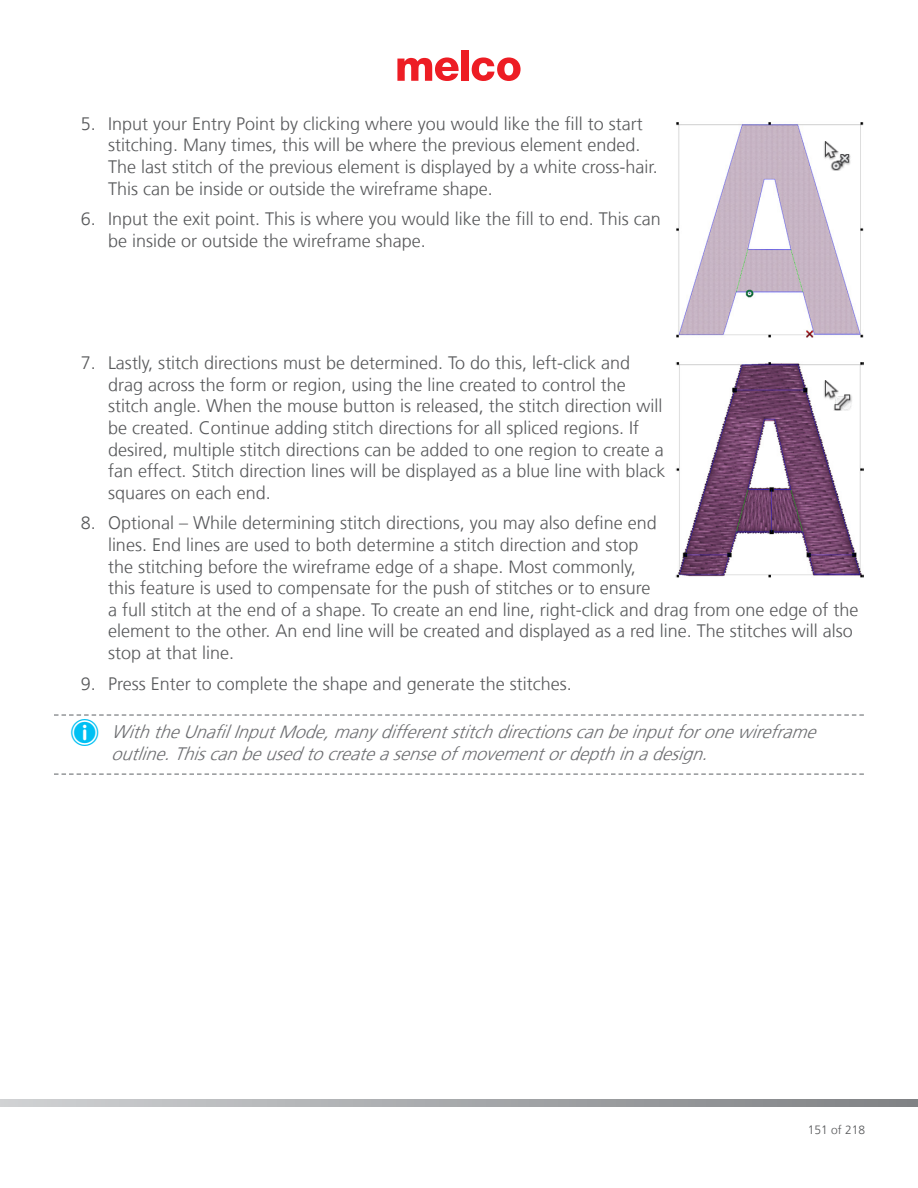
<style>
.page{position:relative;width:918px;height:1188px;background:#fff}
.page>*{position:absolute;margin:0;border:0;box-sizing:border-box;transform-origin:0 0}
.t1{font:300 18px/21.6px "Frutiger";color:#58595b}
.t2{font:italic 300 18px/21.6px "Frutiger";color:#6d6e71}
.t3{font:300 12px "Frutiger";color:#58595b}
.s1{color:#00c0f3}
</style>
<div class="page">
<svg style="left:397px;top:57px;width:62px;height:24px"></svg>
<div style="left:461px;top:50px;width:8px;height:31px;background:#ed1d24"></div>
<svg style="left:472px;top:57px;width:49px;height:24px"></svg>
<svg style="left:0;top:1099px;width:917px;height:8px;background:#a7a9ab"></svg>
<svg style="left:54px;top:714px;width:810px;height:2px"></svg>
<svg style="left:54px;top:773px;width:810px;height:2px"></svg>
<img style="left:676px;top:122px;width:188px;height:216px">
<img style="left:824px;top:141px;width:29px;height:30px">
<img style="left:676px;top:362px;width:188px;height:215px">
<img style="left:824px;top:381px;width:29px;height:29px">
<p class="t1" style="left:108px;top:113px;width:551px;text-indent:-27px">5. Input your Entry Point by clicking where you would like the fill to start stitching. Many times, this will be where the previous element ended.<br>The last stitch of the previous element is displayed by a white cross-hair.<br>This can be inside or outside the wireframe shape.</p>
<p class="t1" style="left:108px;top:208px;width:554px;text-indent:-27px">6. Input the exit point. This is where you would like the fill to end. This can be inside or outside the wireframe shape.</p>
<p class="t1" style="left:108px;top:352px;width:559px;text-indent:-27px">7. Lastly, stitch directions must be determined. To do this, left-click and drag across the form or region, using the line created to control the stitch angle. When the mouse button is released, the stitch direction will be created. Continue adding stitch directions for all spliced regions. If desired, multiple stitch directions can be added to one region to create a fan effect. Stitch direction lines will be displayed as a blue line with black squares on each end.</p>
<p class="t1" style="left:108px;top:512px;width:752px;text-indent:-27px">8. Optional – While determining stitch directions, you may also define end<br>lines. End lines are used to both determine a stitch direction and stop<br>the stitching before the wireframe edge of a shape. Most commonly,<br>this feature is used to compensate for the push of stitches or to ensure<br>a full stitch at the end of a shape. To create an end line, right-click and drag from one edge of the element to the other. An end line will be created and displayed as a red line. The stitches will also stop at that line.</p>
<p class="t1" style="left:81px;top:673px;width:492px">9. Press Enter to complete the shape and generate the stitches.</p>
<p class="t2" style="left:111px;top:721px;width:713px;text-indent:-41px"><span class="s1">•</span> WiththeUnafilInputMode,many differentstitchdirectionscanbeinputforonewireframe outline.Thiscanbeusedtocreateasenseofmovementordepthinadesign.</p>
<p class="t3" style="left:808px;top:1123px;width:59px">151 of 218</p>
</div>
